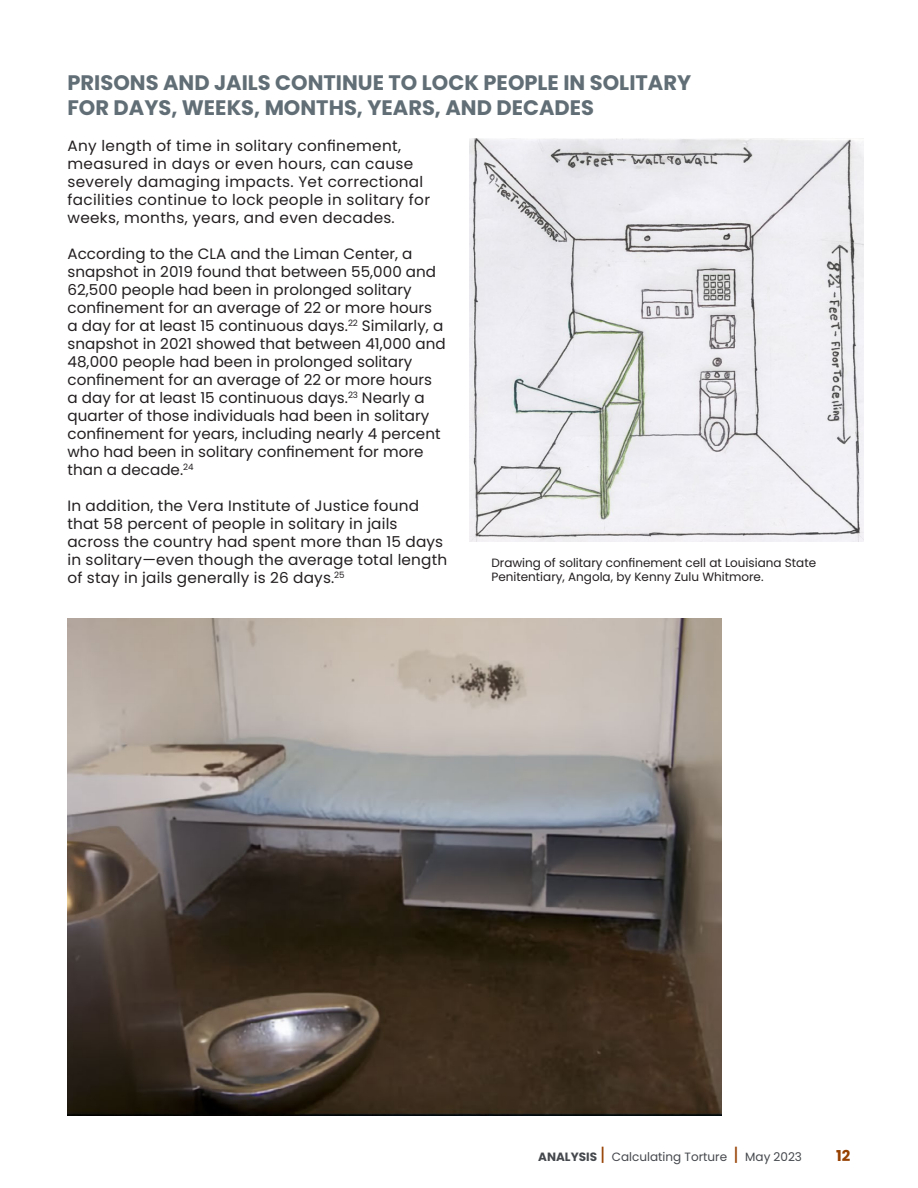
<style>
.page{position:relative;width:918px;height:1188px;background:#fff}
.page>*{position:absolute;margin:0;border:0;box-sizing:border-box;transform-origin:0 0}
.t1{font:700 21px/25.2px "Poppins";color:#616e75}
.t2{font:15px/18px "Poppins";color:#231f20}
.t3{font:15px/18px "Poppins";letter-spacing:.02em;color:#231f20}
.t4{font:700 15px "Poppins";color:#964000}
.t5{font:12px/14.4px "Poppins";color:#231f20}
.t6{font:12px "Poppins";color:#45484d}
.s1{font-weight:700}
.s2{font-size:18px;color:#964000}
</style>
<div class="page">
<img style="left:68px;top:619px;width:654px;height:497px">
<img style="left:470px;top:139px;width:394px;height:402px">
<h1 class="t1" style="left:68px;top:70px;width:625px">PRISONS AND JAILS CONTINUE TO LOCK PEOPLE IN SOLITARY<br>FOR DAYS, WEEKS, MONTHS, YEARS, AND DECADES</h1>
<p class="t3" style="left:68px;top:137px;width:364px">Any length of time in solitary confinement, measured in days or even hours, can cause severely damaging impacts. Yet correctional facilities continue to lock people in solitary for weeks, months, years, and even decades.</p>
<p class="t2" style="left:68px;top:245px;width:380px">According to the CLA and the Liman Center, a snapshot in 2019 found that between 55,000 and 62,500 people had been in prolonged solitary confinement for an average of 22 or more hours a day for at least 15 continuous days.<sup>22</sup> Similarly, a snapshot in 2021 showed that between 41,000 and 48,000 people had been in prolonged solitary confinement for an average of 22 or more hours a day for at least 15 continuous days.<sup>23</sup> Nearly a quarter of those individuals had been in solitary confinement for years, including nearly 4 percent who had been in solitary confinement for more than a decade.<sup>24</sup></p>
<p class="t2" style="left:68px;top:497px;width:381px">In addition, the Vera Institute of Justice found that 58 percent of people in solitary in jails across the country had spent more than 15 days in solitary—even though the average total length of stay in jails generally is 26 days.<sup>25</sup></p>
<p class="t5" style="left:491px;top:556px;width:326px">Drawing of solitary confinement cell at Louisiana State<br>Penitentiary, Angola, by Kenny Zulu Whitmore.</p>
<p class="t6" style="left:538px;top:1150px;width:265px"><span class="s1">ANALYSIS</span> <span class="s2">|</span> Calculating Torture <span class="s2">|</span> May 2023</p>
<p class="t4" style="left:836px;top:1147px;width:16px">12</p>
</div>
